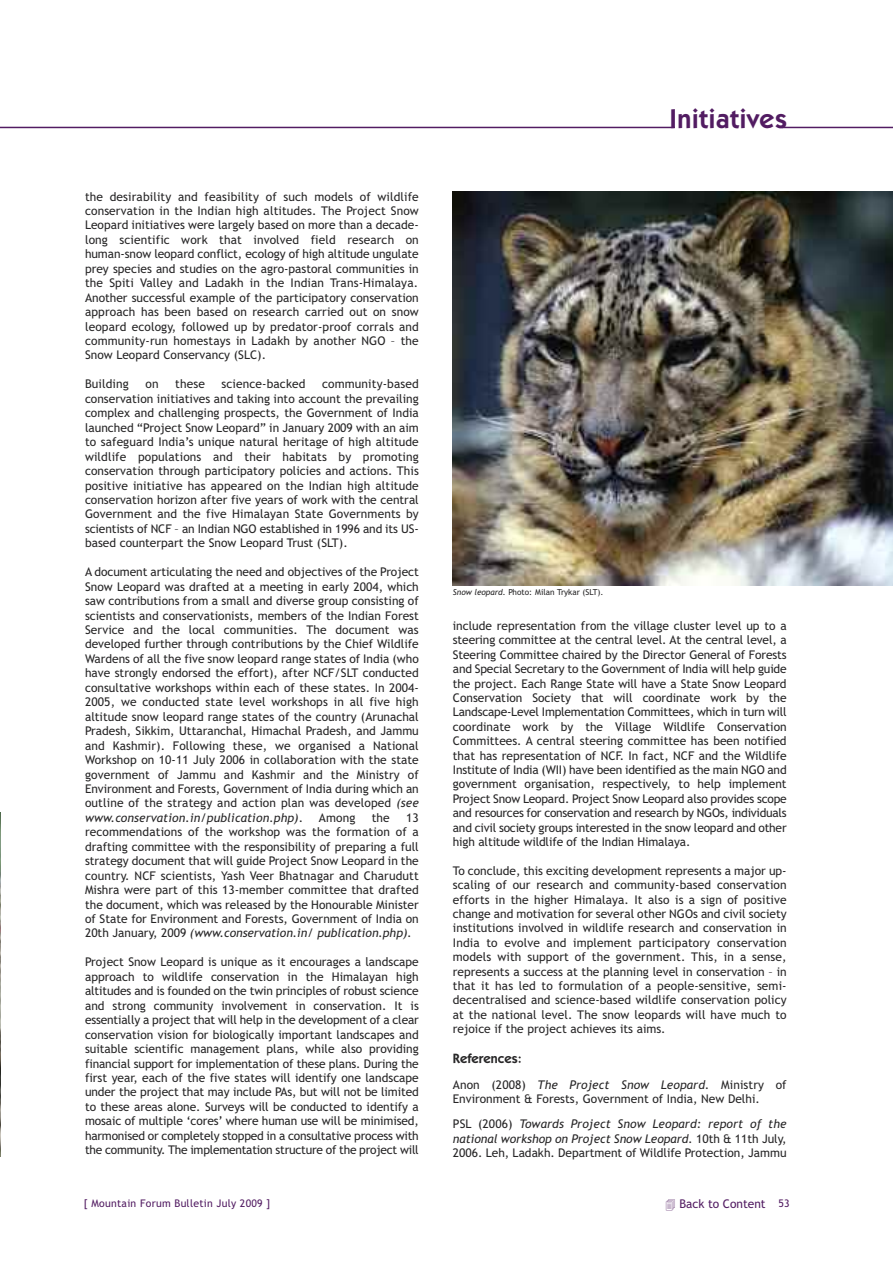
<style>
.page{position:relative;width:893px;height:1263px;background:#fff}
.page>*{position:absolute;margin:0;border:0;box-sizing:border-box;transform-origin:0 0}
.t1{font:600 27px "Kabel IT Cby BT";letter-spacing:.025em;color:#521c62}
.t2{font:600 13.5px "Kabel IT Cby BT";color:#272627}
.t3{font:12px/14.4px "Trebuchet MS";color:#272627;text-align:justify}
.t4{font:12px "Trebuchet MS";color:#521c62}
.t5{font:10.5px "Trebuchet MS";letter-spacing:.025em;color:#521c62}
.t6{font:8.25px "Trebuchet MS";color:#272627}
.s1{font-style:italic}
.s2{font-size:10.5px}
</style>
<div class="page">
<img style="left:0;top:812px;width:1px;height:345px">
<hr style="left:782px;top:127px;width:111px;height:1px;background:#521c62">
<hr style="left:0;top:127px;width:675px;height:1px;background:#521c62">
<img style="left:453px;top:192px;width:440px;height:393px">
<p class="t3" style="left:85px;top:189px;width:335px">the desirability and feasibility of such models of wildlife conservation in the Indian high altitudes. The Project Snow Leopard initiatives were largely based on more than a decade&shy;long scientific work that involved field research on human-snow leopard conflict, ecology of high altitude ungulate prey species and studies on the agro-pastoral communities in the Spiti Valley and Ladakh in the Indian Trans-Himalaya.<br>Another successful example of the participatory conservation approach has been based on research carried out on snow leopard ecology, followed up by predator-proof corrals and community-run homestays in Ladakh by another NGO – the Snow Leopard Conservancy (SLC).</p>
<p class="t3" style="left:85px;top:377px;width:45px">Building</p>
<p class="t3" style="left:145px;top:377px;width:15px">on</p>
<p class="t3" style="left:175px;top:377px;width:31px">these</p>
<p class="t3" style="left:222px;top:377px;width:85px">science-backed</p>
<p class="t3" style="left:85px;top:377px;width:335px;text-indent:237px">community-based conservation initiatives and taking into account the prevailing complex and challenging prospects, the Government of India launched “Project Snow Leopard” in January 2009 with an aim to safeguard India’s unique natural heritage of high altitude wildlife populations and their habitats by promoting conservation through participatory policies and actions. This positive initiative has appeared on the Indian high altitude conservation horizon after five years of work with the central Government and the five Himalayan State Governments by scientists of NCF – an Indian NGO established in 1996 and its US&shy;based counterpart the Snow Leopard Trust (SLT).</p>
<p class="t3" style="left:85px;top:565px;width:335px">A document articulating the need and objectives of the Project Snow Leopard was drafted at a meeting in early 2004, which saw contributions from a small and diverse group consisting of scientists and conservationists, members of the Indian Forest Service and the local communities. The document was developed further through contributions by the Chief Wildlife Wardens of all the five snow leopard range states of India (who have strongly endorsed the effort), after NCF/SLT conducted consultative workshops within each of these states. In 2004- 2005, we conducted state level workshops in all five high altitude snow leopard range states of the country (Arunachal Pradesh, Sikkim, Uttaranchal, Himachal Pradesh, and Jammu and Kashmir). Following these, we organised a National Workshop on 10-11 July 2006 in collaboration with the state government of Jammu and Kashmir and the Ministry of Environment and Forests, Government of India during which an outline of the strategy and action plan was developed <span class="s1">(see www.conservation.in/publication.php)</span>.</p>
<p class="t3" style="left:319px;top:810px;width:38px">Among</p>
<p class="t3" style="left:372px;top:810px;width:20px">the</p>
<p class="t3" style="left:85px;top:810px;width:335px;text-indent:321px">13 recommendations of the workshop was the formation of a drafting committee with the responsibility of preparing a full strategy document that will guide Project Snow Leopard in the country. NCF scientists, Yash Veer Bhatnagar and Charudutt Mishra were part of this 13-member committee that drafted the document, which was released by the Honourable Minister of State for Environment and Forests, Government of India on 20th January, 2009 <span class="s1">(www.conservation.in/ publication.php).</span></p>
<p class="t3" style="left:85px;top:955px;width:335px">Project Snow Leopard is unique as it encourages a landscape approach to wildlife conservation in the Himalayan high altitudes and is founded on the twin principles of robust science and strong community involvement in conservation. It is essentially a project that will help in the development of a clear conservation vision for biologically important landscapes and suitable scientific management plans, while also providing financial support for implementation of these plans. During the first year, each of the five states will identify one landscape under the project that may include PAs, but will not be limited to these areas alone. Surveys will be conducted to identify a mosaic of multiple ‘cores’ where human use will be minimised, harmonised or completely stopped in a consultative process with the community. The implementation structure of the project will</p>
<h1 class="t1" style="left:670px;top:103px;width:119px">Initiatives</h1>
<p class="t6" style="left:453px;top:588px;width:152px"><span class="s1">Snow leopard.</span> Photo: Milan Trykar (SLT).</p>
<p class="t3" style="left:453px;top:618px;width:335px">include representation from the village cluster level up to a steering committee at the central level. At the central level, a Steering Committee chaired by the Director General of Forests and Special Secretary to the Government of India will help guide the project. Each Range State will have a State Snow Leopard Conservation Society that will coordinate work by the Landscape-Level Implementation Committees, which in turn will coordinate work by the Village Wildlife Conservation Committees. A central steering committee has been notified that has representation of NCF. In fact, NCF and the Wildlife Institute of India (WII) have been identified as the main NGO and government organisation, respectively, to help implement Project Snow Leopard. Project Snow Leopard also provides scope and resources for conservation and research by NGOs, individuals and civil society groups interested in the snow leopard and other high altitude wildlife of the Indian Himalaya.</p>
<p class="t3" style="left:453px;top:863px;width:335px">To conclude, this exciting development represents a major up&shy;scaling of our research and community-based conservation efforts in the higher Himalaya. It also is a sign of positive change and motivation for several other NGOs and civil society institutions involved in wildlife research and conservation in India to evolve and implement participatory conservation models with support of the government. This, in a sense, represents a success at the planning level in conservation – in that it has led to formulation of a people-sensitive, semi&shy;decentralised and science-based wildlife conservation policy at the national level. The snow leopards will have much to rejoice if the project achieves its aims.</p>
<p class="t2" style="left:453px;top:1051px;width:70px">References:</p>
<p class="t3" style="left:453px;top:1077px;width:335px">Anon (2008) <span class="s1">The Project Snow Leopard.</span> Ministry of<br>Environment &amp; Forests, Government of India, New Delhi.</p>
<p class="t3" style="left:453px;top:1117px;width:335px">PSL (2006) <span class="s1">Towards Project Snow Leopard: report of the national workshop on Project Snow Leopard.</span> 10th &amp; 11th July, 2006. Leh, Ladakh. Department of Wildlife Protection, Jammu</p>
<p class="t5" style="left:84px;top:1197px;width:188px">[ Mountain Forum Bulletin July 2009 ]</p>
<p class="t4" style="left:679px;top:1197px;width:112px">Back to Content <span class="s2">53</span></p>
</div>
